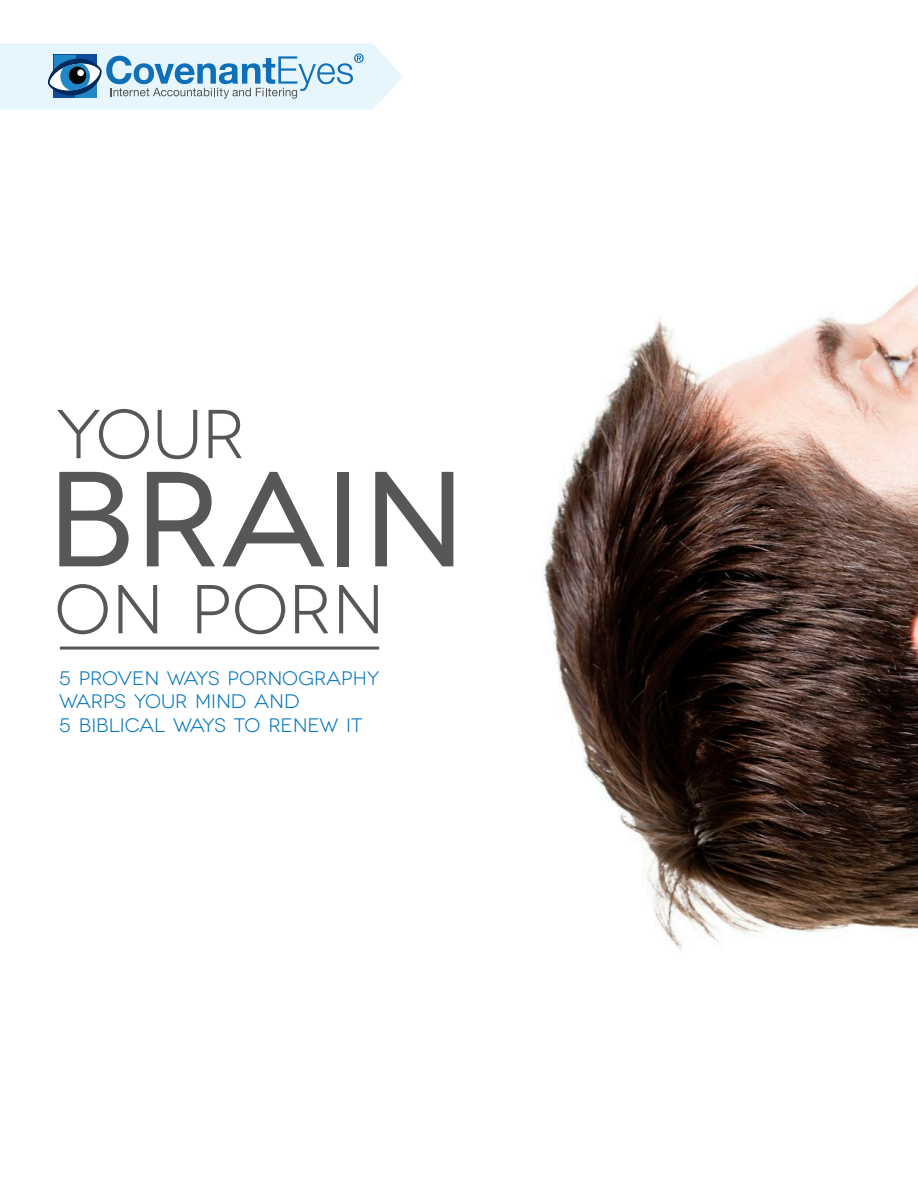
<style>
.page{position:relative;width:918px;height:1188px;background:#fff}
.page>*{position:absolute;margin:0;border:0;box-sizing:border-box;transform-origin:0 0}
.t1{font:135px "Novecentowide";color:#565757}
.t2{font:69px "Novecentowide";color:#565757}
.t3{font:19.5px/23.4px "Novecentowide";color:#0575bc}
</style>
<div class="page">
<img style="left:542px;top:284px;width:376px;height:666px">
<hr style="left:60px;top:647px;width:319px;height:3px;background:#565757">
<svg style="left:0;top:43px;width:403px;height:66px;background:#c5deee"></svg>
<div style="left:69px;top:67px;width:17px;height:17px;background:#050504;border-radius:50%"></div>
<div style="left:77px;top:70px;width:7px;height:6px;background:#fff;border-radius:50%"></div>
<h2 class="t2" style="left:56px;top:394px;width:191px">YOUR</h2>
<h1 class="t1" style="left:47px;top:440px;width:419px">BRAIN</h1>
<h2 class="t2" style="left:54px;top:570px;width:331px">ON PORN</h2>
<p class="t3" style="left:59px;top:667px;width:322px">5 PROVEN WAYS PORNOGRAPHY<br>WARPS YOUR MIND AND<br>5 BIBLICAL WAYS TO RENEW IT</p>
</div>
